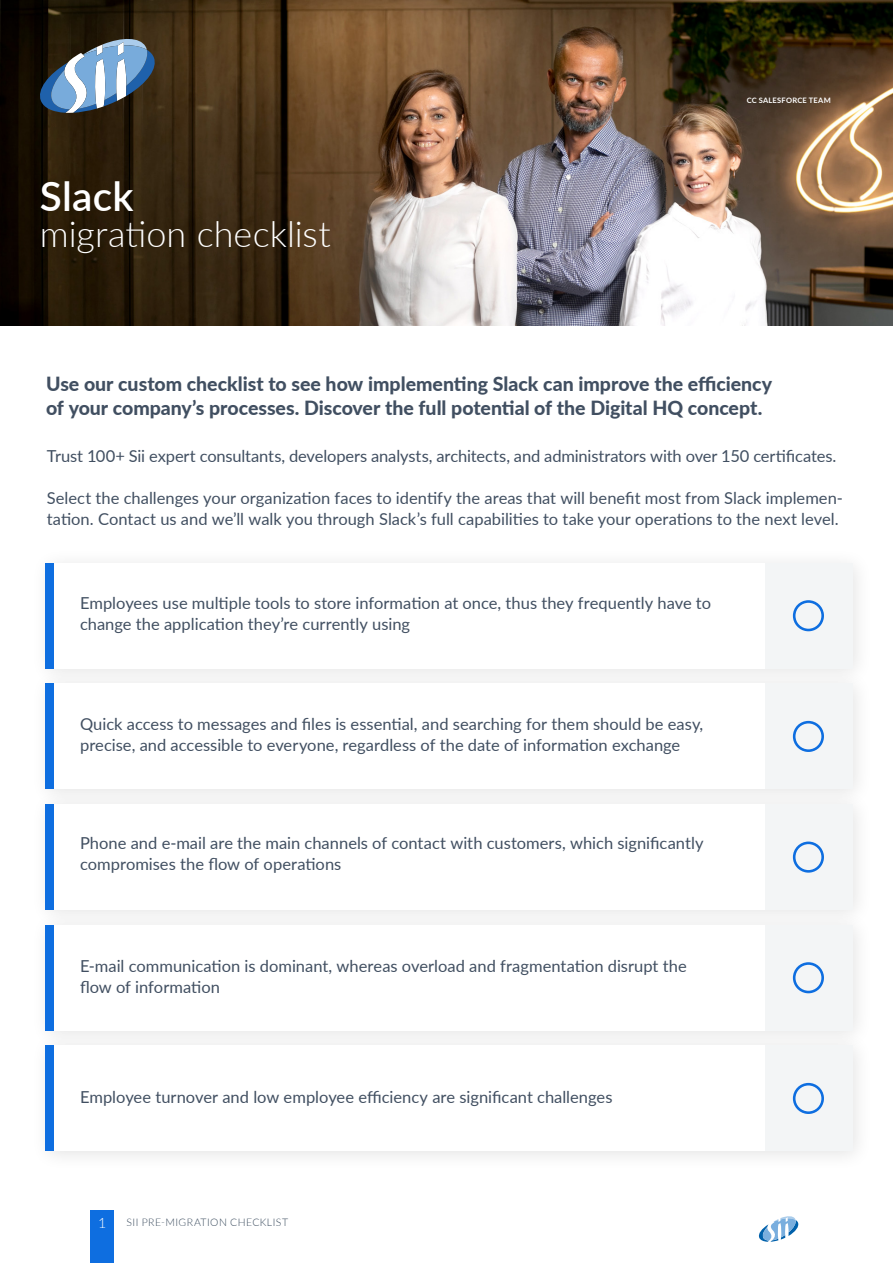
<style>
.page{position:relative;width:893px;height:1263px;background:#fff}
.page>*{position:absolute;margin:0;border:0;box-sizing:border-box;transform-origin:0 0}
.t1{font:600 40.5px "Lato";letter-spacing:.005em;color:#fff}
.t2{font:300 36px "Lato";color:#fff}
.Podtytul_-_okladka{font:800 19.5px/24px "Lato";color:#414f61}
.t3{font:16.5px/21px "Lato";color:#414f61}
.t4{font:300 14.25px "Lato";color:#fff}
.t5{font:300 10.5px "Lato";letter-spacing:.04em;color:#3c4d5f}
.t6{font:700 7.5px "Lato";letter-spacing:.03em;color:#fff}
</style>
<div class="page">
<div style="left:90px;top:1210px;width:23px;height:53px;background:#0e6ee0"></div>
<svg style="left:758px;top:1216px;width:41px;height:26px"></svg>
<img style="left:0;top:0;width:893px;height:325px">
<svg style="left:37px;top:37px;width:121px;height:76px;background:#637687"></svg>
<div style="left:46px;top:563px;width:8px;height:105px;background:#0e6ee0"></div>
<div style="left:765px;top:563px;width:87px;height:105px;background:#f3f5f6"></div>
<svg style="left:793px;top:600px;width:31px;height:32px"></svg>
<div style="left:30px;top:668px;width:843px;height:142px;background:#f4f4f4"></div>
<div style="left:46px;top:684px;width:806px;height:105px;background:#fff"></div>
<div style="left:46px;top:684px;width:8px;height:105px;background:#0e6ee0"></div>
<div style="left:765px;top:684px;width:87px;height:105px;background:#f3f5f6"></div>
<svg style="left:793px;top:721px;width:31px;height:31px"></svg>
<div style="left:30px;top:788px;width:843px;height:142px;background:#f4f4f4"></div>
<div style="left:46px;top:804px;width:806px;height:106px;background:#fff"></div>
<div style="left:46px;top:804px;width:8px;height:106px;background:#0e6ee0"></div>
<div style="left:765px;top:804px;width:87px;height:106px;background:#f3f5f6"></div>
<svg style="left:793px;top:841px;width:31px;height:32px"></svg>
<div style="left:30px;top:909px;width:843px;height:142px;background:#f5f5f5"></div>
<div style="left:46px;top:925px;width:806px;height:105px;background:#fff"></div>
<div style="left:46px;top:925px;width:8px;height:105px;background:#0e6ee0"></div>
<div style="left:765px;top:925px;width:87px;height:105px;background:#f3f5f6"></div>
<svg style="left:793px;top:962px;width:31px;height:32px"></svg>
<div style="left:30px;top:1030px;width:843px;height:142px;background:#f5f5f6"></div>
<div style="left:46px;top:1046px;width:806px;height:105px;background:#fff"></div>
<div style="left:46px;top:1046px;width:8px;height:105px;background:#0e6ee0"></div>
<div style="left:765px;top:1046px;width:87px;height:105px;background:#f3f5f6"></div>
<svg style="left:793px;top:1083px;width:31px;height:31px"></svg>
<p class="t1" style="left:40px;top:167px;width:95px">Slack</p>
<p class="t2" style="left:40px;top:209px;width:292px">migration checklist</p>
<p class="t6" style="left:747px;top:94px;width:86px">CC SALESFORCE TEAM</p>
<p class="Podtytul_-_okladka" style="left:46px;top:371px;width:728px">Use our custom checklist to see how implementing Slack can improve the efficiency of your company’s processes. Discover the full potential of the Digital HQ concept.</p>
<p class="t3" style="left:47px;top:444px;width:791px">Trust 100+ Sii expert consultants, developers analysts, architects, and administrators with over 150 certificates.</p>
<p class="t3" style="left:47px;top:486px;width:798px">Select the challenges your organization faces to identify the areas that will benefit most from Slack implemen&shy;tation. Contact us and we’ll walk you through Slack’s full capabilities to take your operations to the next level.</p>
<p class="t3" style="left:80px;top:592px;width:633px">Employees use multiple tools to store information at once, thus they frequently have to change the application they’re currently using</p>
<p class="t3" style="left:80px;top:712px;width:625px">Quick access to messages and files is essential, and searching for them should be easy, precise, and accessible to everyone, regardless of the date of information exchange</p>
<p class="t3" style="left:80px;top:832px;width:625px">Phone and e-mail are the main channels of contact with customers, which significantly compromises the flow of operations</p>
<p class="t3" style="left:80px;top:955px;width:608px">E-mail communication is dominant, whereas overload and fragmentation disrupt the flow of information</p>
<p class="t3" style="left:80px;top:1085px;width:534px">Employee turnover and low employee efficiency are significant challenges</p>
<p class="t4" style="left:98px;top:1213px;width:10px">1</p>
<p class="t5" style="left:127px;top:1215px;width:163px">SII PRE-MIGRATION CHECKLIST</p>
</div>
